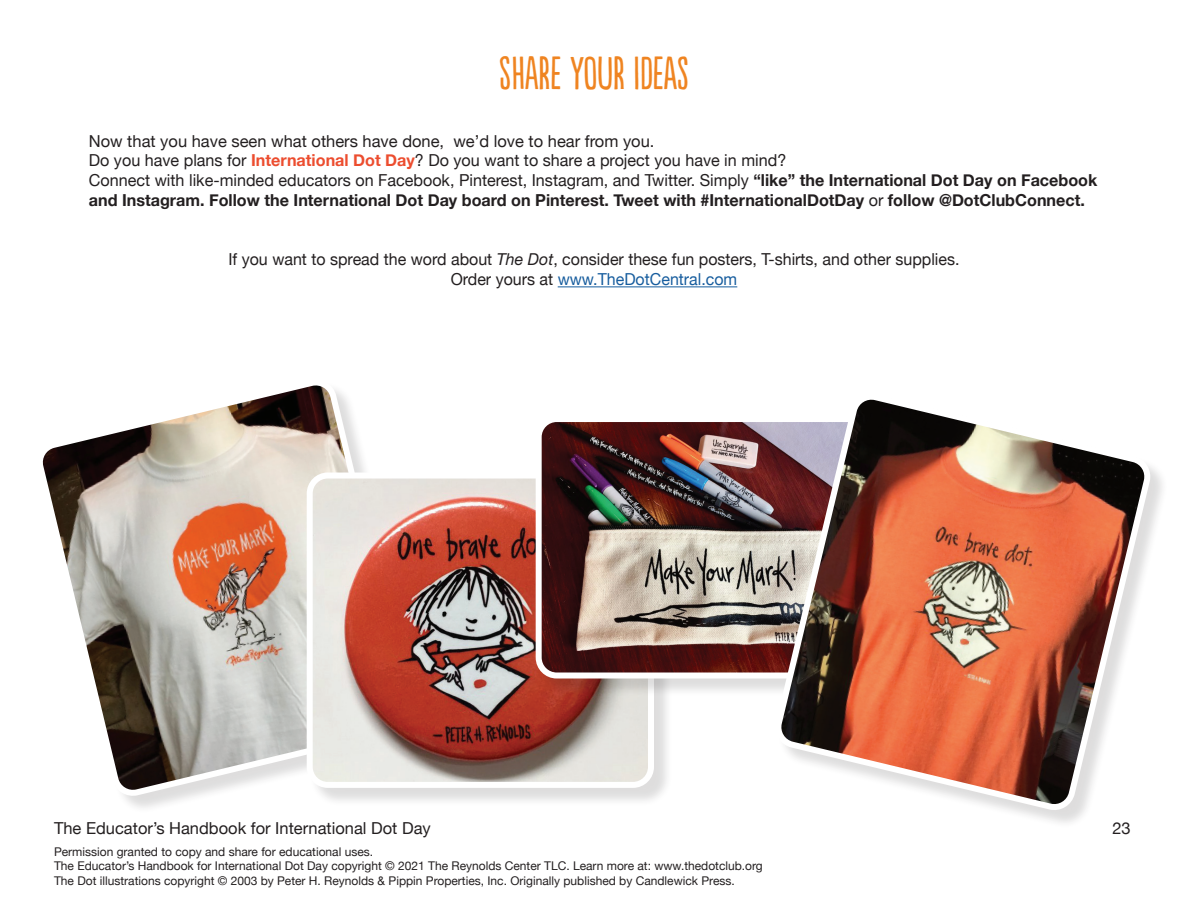
<style>
.page{position:relative;width:1188px;height:918px;background:#fff}
.page>*{position:absolute;margin:0;border:0;box-sizing:border-box;transform-origin:0 0}
.t1{font:43.5px "Populaire";color:#ef8421}
.t2{font:16.5px/19.8px "Helvetica Neue";color:#231f20}
.t3{font:12px/14.4px "Helvetica Neue";color:#231f20}
.s1{font-weight:700;color:#ec4d2f}
.s2{font-weight:700}
.s3{font-family:"Helvetica Neue LT Std";font-style:italic}
.s4{color:#175d9e}
</style>
<div class="page">
<hr style="left:558px;top:286px;width:179px;height:1px;background:#175d9e">
<div style="left:40px;top:382px;width:390px;height:432px;background:#231f20;opacity:.15"></div>
<svg style="left:40px;top:382px;width:372px;height:414px"></svg>
<div style="left:309px;top:475px;width:363px;height:331px;background:#231f20;opacity:.15"></div>
<img style="left:310px;top:476px;width:341px;height:309px">
<div style="left:307px;top:473px;width:347px;height:315px;border:6px solid #fff;border-radius:18px"></div>
<div style="left:538px;top:418px;width:363px;height:279px;background:#231f20;opacity:.15"></div>
<img style="left:539px;top:419px;width:230px;height:257px">
<div style="left:536px;top:416px;width:347px;height:263px;border:6px solid #fff;border-radius:18px"></div>
<img style="left:769px;top:399px;width:387px;height:417px">
<h1 class="t1" style="left:499px;top:50px;width:191px">SHARE YOUR IDEAS</h1>
<p class="t2" style="left:89px;top:132px;width:1010px">Now that you have seen what others have done, we’d love to hear from you.<br>Do you have plans for <span class="s1">International Dot Day</span>? Do you want to share a project you have in mind?<br>Connect with like-minded educators on Facebook, Pinterest, Instagram, and Twitter. Simply <span class="s2">“like” the International Dot Day on Facebook and Instagram. Follow the International Dot Day board on Pinterest. Tweet with #InternationalDotDay</span> or <span class="s2">follow @DotClubConnect.</span></p>
<p class="t2" style="left:228px;top:251px;width:733px;text-align:center">If you want to spread the word about <span class="s3">The Dot</span>, consider these fun posters, T-shirts, and other supplies.<br>Order yours at <span class="s4">www.TheDotCentral.com</span></p>
<p class="t2" style="left:54px;top:819px;width:378px">The Educator’s Handbook for International Dot Day</p>
<p class="t2" style="left:1112px;top:819px;width:20px">23</p>
<p class="t3" style="left:54px;top:845px;width:710px">Permission granted to copy and share for educational uses.<br>The Educator’s Handbook for International Dot Day copyright © 2021 The Reynolds Center TLC. Learn more at: www.thedotclub.org<br>The Dot illustrations copyright © 2003 by Peter H. Reynolds &amp; Pippin Properties, Inc. Originally published by Candlewick Press.</p>
</div>
